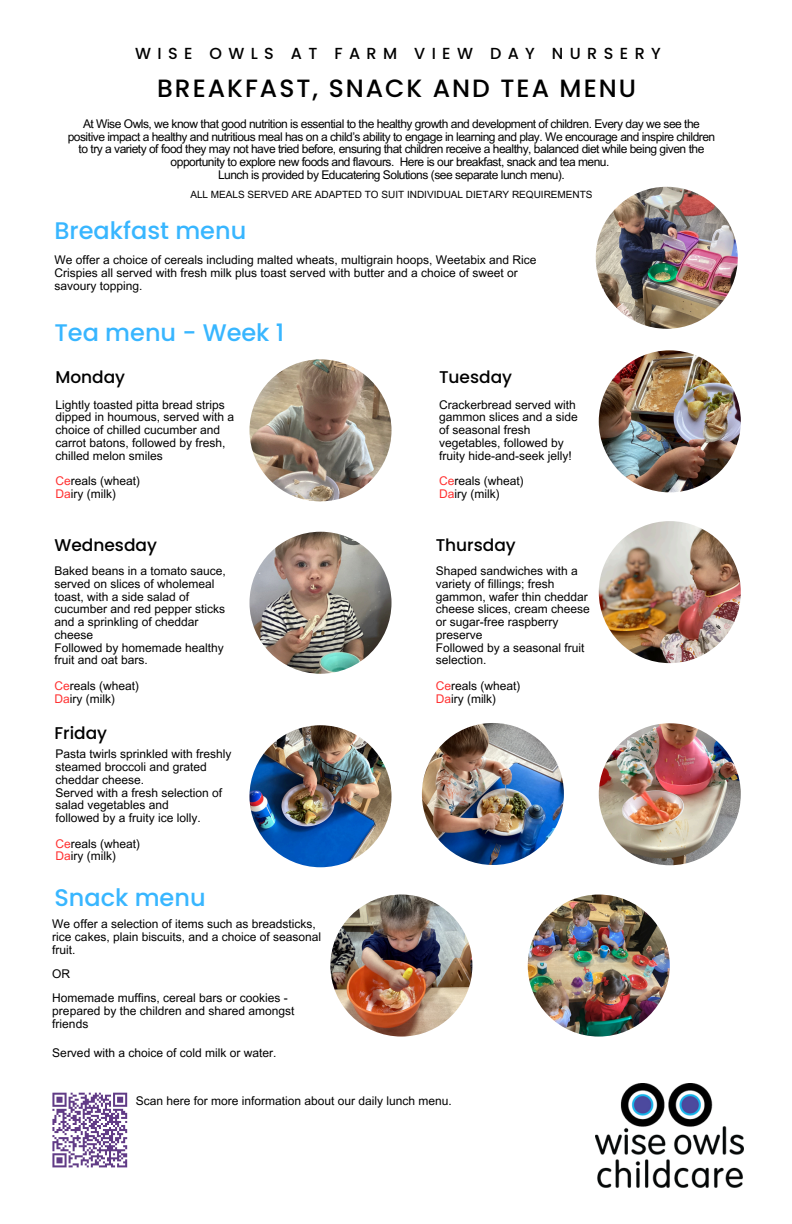
<style>
.page{position:relative;width:792px;height:1224px;background:#fff}
.page>*{position:absolute;margin:0;border:0;box-sizing:border-box;transform-origin:0 0}
.t1{font:500 25px "Poppins";letter-spacing:.08em;color:#000}
.t2{font:500 24px "Poppins";color:#38b6ff}
.t3{font:500 17px "Poppins";color:#000}
.t4{font:500 16px "Poppins";letter-spacing:.4em;color:#000}
.t5{font:12px/12.8px "Arial MT Pro";color:#000}
.t6{font:12px/12.8px "Arial MT Pro";letter-spacing:-.04em;color:#000;text-align:center}
.t7{font:10px "Arial MT Pro";color:#000}
.s1{color:#ff3131}
</style>
<div class="page">
<img style="left:249px;top:359px;width:143px;height:142px;border-radius:50%">
<img style="left:599px;top:350px;width:142px;height:142px;border-radius:50%">
<img style="left:249px;top:532px;width:143px;height:142px;border-radius:50%">
<img style="left:599px;top:521px;width:142px;height:142px;border-radius:50%">
<img style="left:249px;top:725px;width:143px;height:142px;border-radius:50%">
<img style="left:422px;top:723px;width:142px;height:142px;border-radius:50%">
<img style="left:599px;top:723px;width:142px;height:142px;border-radius:50%">
<img style="left:596px;top:1083px;width:147px;height:104px">
<img style="left:596px;top:187px;width:142px;height:142px;border-radius:50%">
<img style="left:330px;top:895px;width:142px;height:142px;border-radius:50%">
<img style="left:528px;top:895px;width:142px;height:142px;border-radius:50%">
<svg style="left:52px;top:1092px;width:76px;height:76px"></svg>
<h4 class="t4" style="left:135px;top:42px;width:527px">WISE OWLS AT FARM VIEW DAY NURSERY</h4>
<h2 class="t1" style="left:157px;top:71px;width:480px">BREAKFAST, SNACK AND TEA MENU</h2>
<p class="t6" style="left:68px;top:119px;width:649px">At Wise Owls, we know that good nutrition is essential to the healthy growth and development of children. Every day we see the positive impact a healthy and nutritious meal has on a child’s ability to engage in learning and play. We encourage and inspire children to try a variety of food they may not have tried before, ensuring that children receive a healthy, balanced diet while being given the opportunity to explore new foods and flavours. Here is our breakfast, snack and tea menu.<br>Lunch is provided by Educatering Solutions (see separate lunch menu).</p>
<h6 class="t7" style="left:190px;top:191px;width:404px">ALL MEALS SERVED ARE ADAPTED TO SUIT INDIVIDUAL DIETARY REQUIREMENTS</h6>
<h5 class="t2" style="left:54px;top:214px;width:193px">Breakfast menu</h5>
<h6 class="t5" style="left:54px;top:255px;width:484px">We offer a choice of cereals including malted wheats, multigrain hoops, Weetabix and Rice<br>Crispies all served with fresh milk plus toast served with butter and a choice of sweet or savoury topping.</h6>
<h6 class="t2" style="left:54px;top:315px;width:231px">Tea menu - Week 1</h6>
<h6 class="t3" style="left:55px;top:365px;width:71px">Monday</h6>
<h6 class="t5" style="left:55px;top:400px;width:180px">Lightly toasted pitta bread strips dipped in houmous, served with a choice of chilled cucumber and carrot batons, followed by fresh, chilled melon smiles</h6>
<p class="t5" style="left:55px;top:476px;width:86px"><span class="s1">Ce</span>reals (wheat)<br><span class="s1">Da</span>iry (milk)</p>
<h4 class="t3" style="left:439px;top:365px;width:75px">Tuesday</h4>
<h6 class="t5" style="left:439px;top:400px;width:140px">Crackerbread served with gammon slices and a side of seasonal fresh vegetables, followed by fruity hide-and-seek jelly!</h6>
<h6 class="t5" style="left:439px;top:476px;width:86px"><span class="s1">Ce</span>reals (wheat)<br><span class="s1">Da</span>iry (milk)</h6>
<h6 class="t3" style="left:54px;top:533px;width:104px">Wednesday</h6>
<h6 class="t3" style="left:436px;top:533px;width:82px">Thursday</h6>
<p class="t5" style="left:54px;top:566px;width:173px">Baked beans in a tomato sauce, served on slices of wholemeal toast, with a side salad of cucumber and red pepper sticks and a sprinkling of cheddar cheese<br>Followed by homemade healthy fruit and oat bars.</p>
<h4 class="t5" style="left:54px;top:681px;width:86px"><span class="s1">Ce</span>reals (wheat)<br><span class="s1">Da</span>iry (milk)</h4>
<p class="t3" style="left:54px;top:721px;width:54px">Friday</p>
<p class="t5" style="left:55px;top:749px;width:178px">Pasta twirls sprinkled with freshly steamed broccoli and grated cheddar cheese.<br>Served with a fresh selection of salad vegetables and<br>followed by a fruity ice lolly.</p>
<h4 class="t5" style="left:55px;top:838px;width:86px"><span class="s1">Ce</span>reals (wheat)<br><span class="s1">Da</span>iry (milk)</h4>
<p class="t2" style="left:54px;top:881px;width:153px">Snack menu</p>
<p class="t5" style="left:52px;top:919px;width:270px">We offer a selection of items such as breadsticks, rice cakes, plain biscuits, and a choice of seasonal fruit.</p>
<p class="t5" style="left:52px;top:969px;width:20px">OR</p>
<h2 class="t5" style="left:52px;top:993px;width:244px">Homemade muffins, cereal bars or cookies - prepared by the children and shared amongst friends</h2>
<p class="t5" style="left:52px;top:1047px;width:226px">Served with a choice of cold milk or water.</p>
<h6 class="t5" style="left:436px;top:566px;width:156px">Shaped sandwiches with a variety of fillings; fresh gammon, wafer thin cheddar cheese slices, cream cheese or sugar-free raspberry preserve<br>Followed by a seasonal fruit selection.</h6>
<h6 class="t5" style="left:436px;top:681px;width:86px"><span class="s1">Ce</span>reals (wheat)<br><span class="s1">Da</span>iry (milk)</h6>
<p class="t5" style="left:136px;top:1096px;width:318px">Scan here for more information about our daily lunch menu.</p>
</div>
